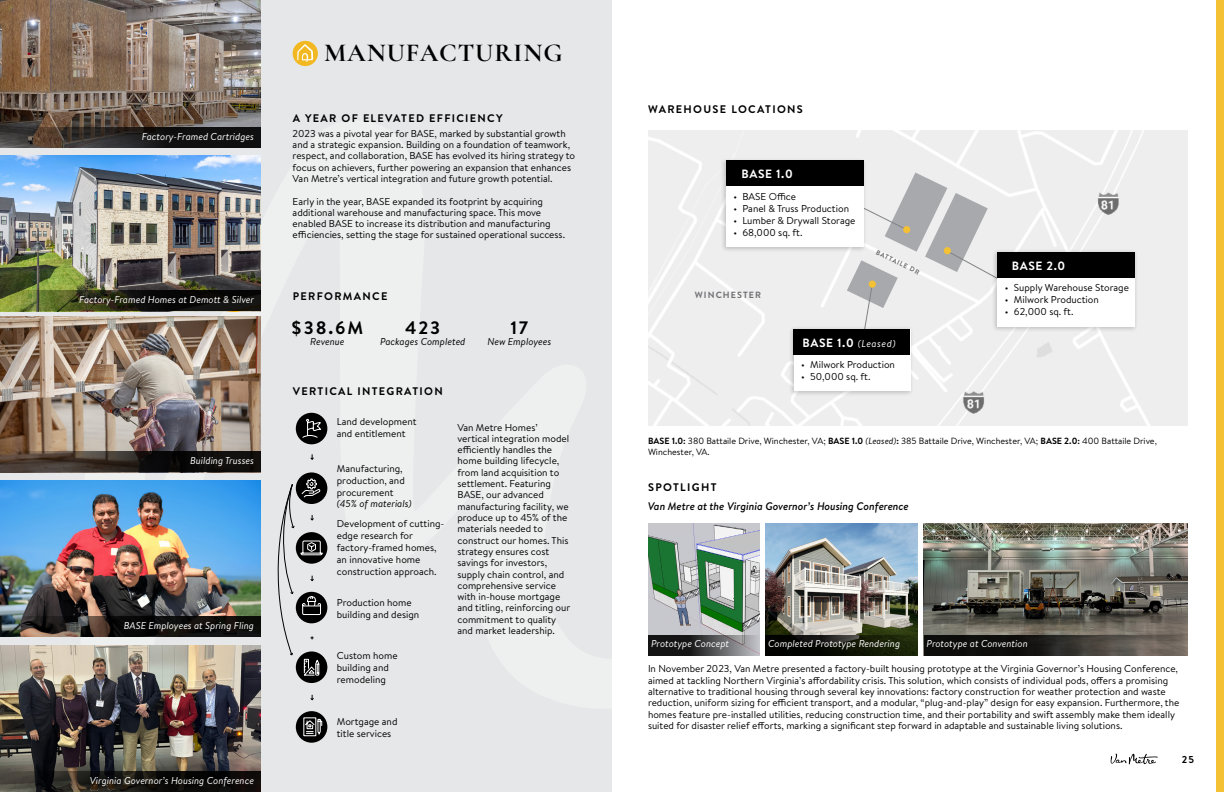
<style>
.page{position:relative;width:1224px;height:792px;background:#fff}
.page>*{position:absolute;margin:0;border:0;box-sizing:border-box;transform-origin:0 0}
.t1{font:700 26px "Cormorant Garamond";letter-spacing:.035em;color:#000101}
.t2{font:700 18px "Brandon Text";letter-spacing:.1em;color:#000}
.t3{font:700 12px "Brandon Text";letter-spacing:.05em;color:#fff}
.t4{font:700 11px "Brandon Text";letter-spacing:.12em;color:#000}
.t5{font:italic 500 11px "Brandon Text";color:#000}
.t6{font:10px/11.3px "Brandon Text";color:#000}
.t7{font:italic 10px "Brandon Text";color:#fff}
.t8{font:italic 10px "Brandon Text";color:#000}
.t9{font:700 10px "Brandon Text";color:#000}
.t10{font:9px/10.8px "Brandon Text";color:#000}
.t11{font:700 9px "Brandon Text";letter-spacing:.12em;color:#6d6e71}
.t12{font:700 6.7px "Brandon Text";color:#6d6e71}
.s1{font-weight:700;font-style:normal;font-size:12px}
.s2{font-weight:700}
.s3{font-style:italic}
</style>
<div class="page">
<svg style="left:1111px;top:754px;width:47px;height:10px"></svg>
<div style="left:0;top:0;width:612px;height:792px;background:#e6e7e8"></div>
<img style="left:648px;top:131px;width:540px;height:294px">
<svg style="left:310px;top:455px;width:4px;height:5px"></svg>
<svg style="left:310px;top:695px;width:4px;height:5px"></svg>
<div style="left:296px;top:413px;width:31px;height:31px;background:#000;border-radius:50%"></div>
<svg style="left:302px;top:419px;width:19px;height:19px"></svg>
<div style="left:296px;top:472px;width:31px;height:32px;background:#000;border-radius:50%"></div>
<div style="left:296px;top:532px;width:31px;height:32px;background:#000;border-radius:50%"></div>
<div style="left:296px;top:592px;width:31px;height:31px;background:#000;border-radius:50%"></div>
<div style="left:296px;top:711px;width:31px;height:32px;background:#000;border-radius:50%"></div>
<svg style="left:303px;top:717px;width:19px;height:19px"></svg>
<div style="left:296px;top:651px;width:31px;height:32px;background:#000;border-radius:50%"></div>
<svg style="left:277px;top:478px;width:46px;height:198px"></svg>
<img style="left:0;top:0;width:261px;height:127px">
<img style="left:0;top:481px;width:261px;height:136px">
<img style="left:0;top:317px;width:261px;height:135px">
<img style="left:0;top:645px;width:261px;height:126px">
<svg style="left:0;top:452px;width:261px;height:20px;background:#2a231e"></svg>
<svg style="left:0;top:127px;width:261px;height:21px;background:#292522"></svg>
<svg style="left:0;top:617px;width:261px;height:20px;background:#25211e"></svg>
<svg style="left:0;top:771px;width:261px;height:21px;background:#1d1b17"></svg>
<div style="left:1217px;top:0;width:7px;height:792px;background:#f4c034"></div>
<div style="left:293px;top:41px;width:25px;height:25px;background:#f1b822;border-radius:50%"></div>
<svg style="left:297px;top:44px;width:16px;height:18px"></svg>
<svg style="left:833px;top:173px;width:167px;height:162px;background:#dadbdc"></svg>
<div style="left:903px;top:226px;width:7px;height:7px;background:#f4c034;border-radius:50%"></div>
<div style="left:944px;top:247px;width:7px;height:7px;background:#f4c034;border-radius:50%"></div>
<div style="left:720px;top:157px;width:147px;height:96px;background:#000;opacity:.2"></div>
<div style="left:726px;top:161px;width:137px;height:86px;background:#fff"></div>
<div style="left:726px;top:160px;width:138px;height:26px;background:#000"></div>
<div style="left:992px;top:249px;width:147px;height:83px;background:#000;opacity:.2"></div>
<div style="left:998px;top:252px;width:137px;height:75px;background:#fff"></div>
<div style="left:997px;top:252px;width:138px;height:26px;background:#000"></div>
<div style="left:788px;top:326px;width:126px;height:71px;background:#000;opacity:.2"></div>
<div style="left:794px;top:329px;width:116px;height:62px;background:#fff"></div>
<div style="left:794px;top:329px;width:116px;height:26px;background:#000"></div>
<div style="left:869px;top:281px;width:7px;height:7px;background:#f4c034;border-radius:50%"></div>
<img style="left:648px;top:524px;width:112px;height:111px">
<img style="left:765px;top:524px;width:153px;height:111px">
<img style="left:924px;top:524px;width:264px;height:111px">
<svg style="left:648px;top:635px;width:112px;height:20px;background:#4c4c4d"></svg>
<svg style="left:765px;top:635px;width:153px;height:20px;background:#121609"></svg>
<svg style="left:924px;top:635px;width:264px;height:20px;background:#34312d"></svg>
<img style="left:0;top:155px;width:261px;height:135px">
<svg style="left:0;top:290px;width:261px;height:21px;background:#2e3318"></svg>
<p class="t7" style="left:142px;top:129px;width:114px">Factory-Framed Cartridges</p>
<p class="t7" style="left:79px;top:292px;width:177px">Factory-Framed Homes at Demott &amp; Silver</p>
<p class="t7" style="left:190px;top:454px;width:65px">Building Trusses</p>
<p class="t7" style="left:124px;top:619px;width:132px">BASE Employees at Spring Fling</p>
<p class="t7" style="left:90px;top:773px;width:166px">Virginia Governor’s Housing Conference</p>
<h1 class="t1" style="left:324px;top:37px;width:240px">MANUFACTURING</h1>
<p class="t4" style="left:293px;top:111px;width:211px">A YEAR OF ELEVATED EFFICIENCY</p>
<p class="t6" style="left:293px;top:127px;width:284px">2023 was a pivotal year for BASE, marked by substantial growth and a strategic expansion. Building on a foundation of teamwork, respect, and collaboration, BASE has evolved its hiring strategy to focus on achievers, further powering an expansion that enhances Van Metre’s vertical integration and future growth potential.</p>
<p class="t6" style="left:293px;top:195px;width:274px">Early in the year, BASE expanded its footprint by acquiring additional warehouse and manufacturing space. This move enabled BASE to increase its distribution and manufacturing efficiencies, setting the stage for sustained operational success.</p>
<p class="t4" style="left:293px;top:288px;width:96px">PERFORMANCE</p>
<h2 class="t2" style="left:291px;top:315px;width:73px">$38.6M</h2>
<p class="t8" style="left:310px;top:335px;width:36px">Revenue</p>
<h2 class="t2" style="left:405px;top:315px;width:37px">423</h2>
<p class="t8" style="left:380px;top:335px;width:87px">Packages Completed</p>
<p class="t4" style="left:293px;top:383px;width:152px">VERTICAL INTEGRATION</p>
<h2 class="t2" style="left:510px;top:315px;width:19px">17</h2>
<p class="t8" style="left:487px;top:335px;width:65px">New Employees</p>
<p class="t6" style="left:337px;top:415px;width:81px;line-height:12px">Land development and entitlement</p>
<p class="t6" style="left:337px;top:462px;width:69px;line-height:12px">Manufacturing, production, and procurement</p>
<p class="t8" style="left:337px;top:497px;width:76px">(45% of materials)</p>
<p class="t6" style="left:337px;top:517px;width:109px;line-height:12px">Development of cutting&shy;edge research for factory-framed homes, an innovative home construction approach.</p>
<p class="t6" style="left:337px;top:596px;width:84px;line-height:12px">Production home building and design</p>
<p class="t6" style="left:337px;top:649px;width:62px;line-height:12px">Custom home building and remodeling</p>
<p class="t6" style="left:337px;top:715px;width:62px;line-height:12px">Mortgage and title services</p>
<p class="t6" style="left:457px;top:421px;width:114px">Van Metre Homes’ vertical integration model efficiently handles the home building lifecycle, from land acquisition to settlement. Featuring<br>BASE, our advanced manufacturing facility, we produce up to 45% of the materials needed to construct our homes. This strategy ensures cost savings for investors, supply chain control, and comprehensive service with in-house mortgage and titling, reinforcing our commitment to quality and market leadership.</p>
<p class="t4" style="left:648px;top:102px;width:156px">WAREHOUSE LOCATIONS</p>
<p class="t3" style="left:742px;top:166px;width:53px">BASE 1.0</p>
<p class="t6" style="left:733px;top:190px;width:64px">• BASE Office</p>
<p class="t6" style="left:733px;top:202px;width:117px">• Panel &amp; Truss Production</p>
<p class="t6" style="left:733px;top:214px;width:124px">• Lumber &amp; Drywall Storage</p>
<p class="t6" style="left:733px;top:226px;width:70px">• 68,000 sq. ft.</p>
<p class="t11" style="left:695px;top:288px;width:68px">WINCHESTER</p>
<p class="t12" style="left:878px;top:248px;width:49px;rotate:26deg">BATTAILE DR</p>
<p class="t7" style="left:803px;top:336px;width:95px"><span class="s1">BASE 1.0</span> (Leased)</p>
<p class="t6" style="left:801px;top:359px;width:95px">• Milwork Production</p>
<p class="t6" style="left:801px;top:371px;width:71px">• 50,000 sq. ft.</p>
<p class="t3" style="left:1012px;top:257px;width:55px">BASE 2.0</p>
<p class="t6" style="left:1005px;top:282px;width:125px">• Supply Warehouse Storage</p>
<p class="t6" style="left:1005px;top:294px;width:95px">• Milwork Production</p>
<p class="t6" style="left:1005px;top:306px;width:70px">• 62,000 sq. ft.</p>
<p class="t10" style="left:648px;top:435px;width:510px"><span class="s2">BASE 1.0:</span> 380 Battaile Drive, Winchester, VA; <span class="s2">BASE 1.0</span> <span class="s3">(Leased)</span><span class="s2">:</span> 385 Battaile Drive, Winchester, VA; <span class="s2">BASE 2.0:</span> 400 Battaile Drive,<br>Winchester, VA.</p>
<p class="t4" style="left:648px;top:479px;width:70px">SPOTLIGHT</p>
<p class="t5" style="left:648px;top:499px;width:262px">Van Metre at the Virginia Governor’s Housing Conference</p>
<p class="t7" style="left:651px;top:637px;width:79px">Prototype Concept</p>
<p class="t7" style="left:768px;top:637px;width:134px">Completed Prototype Rendering</p>
<p class="t7" style="left:927px;top:637px;width:103px">Prototype at Convention</p>
<p class="t6" style="left:648px;top:663px;width:533px">In November 2023, Van Metre presented a factory-built housing prototype at the Virginia Governor’s Housing Conference, aimed at tackling Northern Virginia’s affordability crisis. This solution, which consists of individual pods, offers a promising alternative to traditional housing through several key innovations: factory construction for weather protection and waste reduction, uniform sizing for efficient transport, and a modular, “plug-and-play” design for easy expansion. Furthermore, the homes feature pre-installed utilities, reducing construction time, and their portability and swift assembly make them ideally suited for disaster relief efforts, marking a significant step forward in adaptable and sustainable living solutions.</p>
<p class="t9" style="left:1182px;top:752px;width:14px">25</p>
</div>
